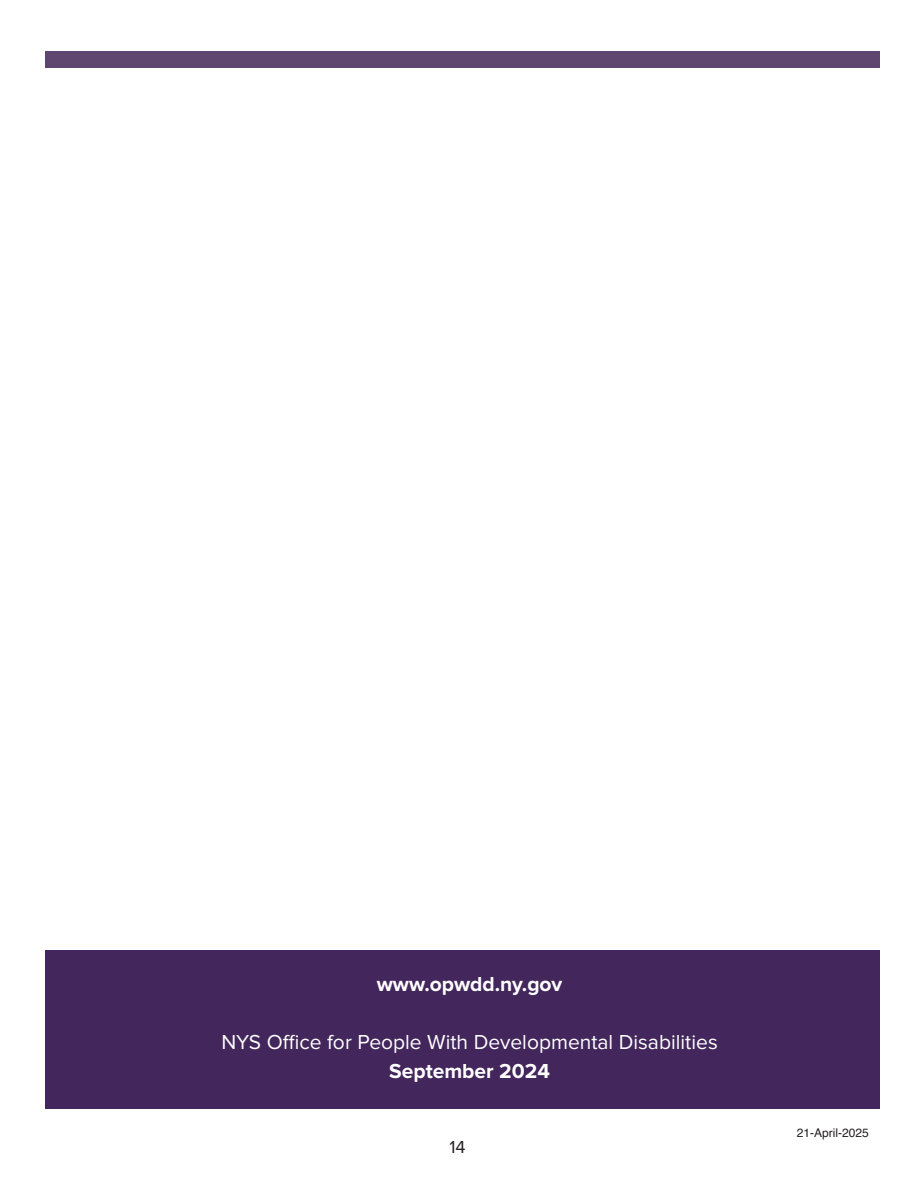
<style>
.page{position:relative;width:918px;height:1188px;background:#fff}
.page>*{position:absolute;margin:0;border:0;box-sizing:border-box;transform-origin:0 0}
.t1{font:21px "Proxima Nova";color:#fff}
.t2{font:700 21px "Proxima Nova";color:#fff}
.t3{font:18px "Proxima Nova";color:#231f20}
.t4{font:12px "Helvetica";color:#231f20}
</style>
<div class="page">
<div style="left:45px;top:51px;width:834px;height:17px;background:#5e4670"></div>
<div style="left:45px;top:950px;width:834px;height:159px;background:#42265c"></div>
<p class="t2" style="left:377px;top:977px;width:187px">www.opwdd.ny.gov</p>
<p class="t1" style="left:221px;top:1035px;width:498px">NYS Office for People With Developmental Disabilities</p>
<p class="t2" style="left:389px;top:1064px;width:162px">September 2024</p>
<p class="t3" style="left:449px;top:1141px;width:18px">14</p>
<p class="t4" style="left:797px;top:1128px;width:74px">21-April-2025</p>
</div>
